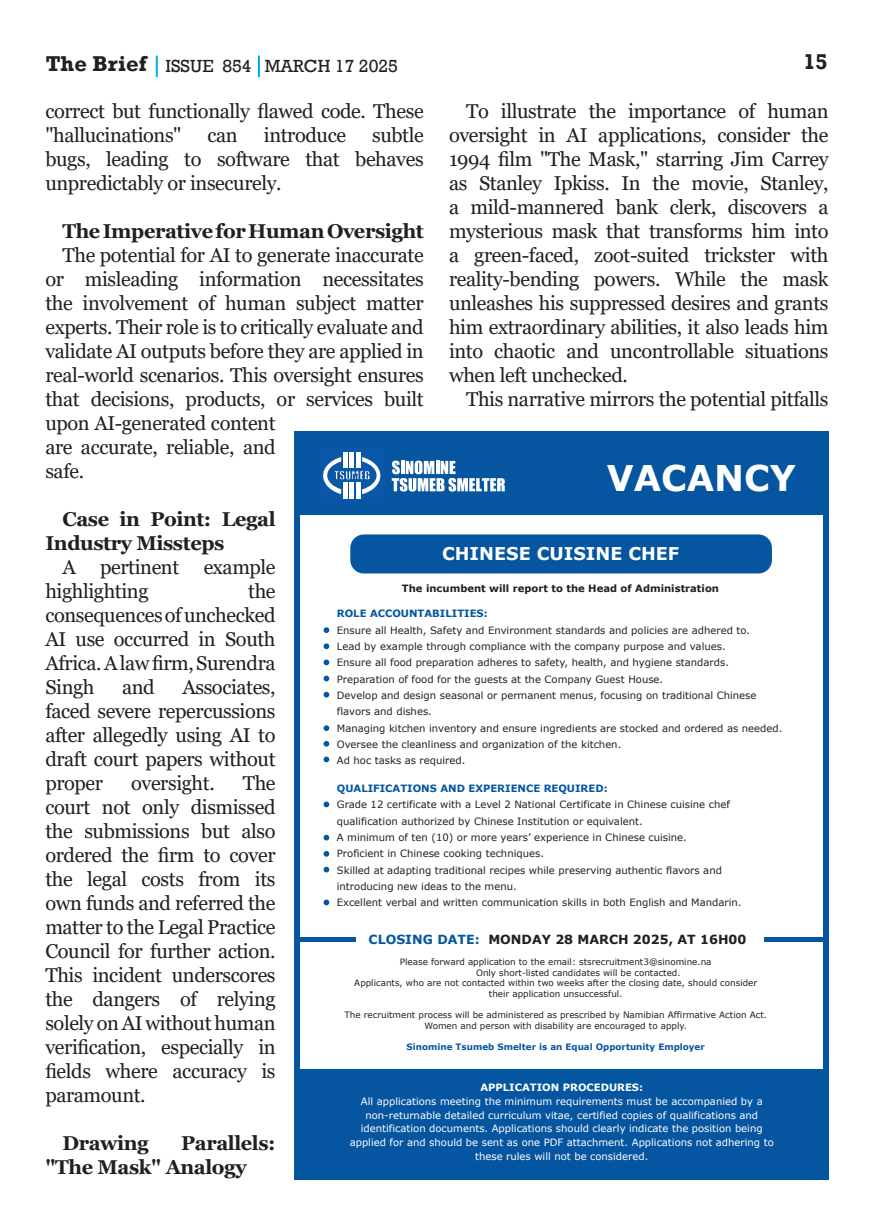
<style>
.page{position:relative;width:874px;height:1225px;background:#fff}
.page>*{position:absolute;margin:0;border:0;box-sizing:border-box;transform-origin:0 0}
.t1{font:700 35.4px "Verdana";color:#fff}
.t2{font:700 22px "Rockwell";color:#231f20}
.t3{font:20px/24px "Georgia";letter-spacing:-.02em;color:#231f20;text-align:justify}
.t4{font:700 20px/24px "Georgia";letter-spacing:-.02em;color:#231f20}
.t5{font:18px "Rockwell";color:#231f20}
.t6{font:700 17.6px "Verdana";color:#fff}
.t7{font:700 12.6px "Verdana";color:#231f20}
.t8{font:10px/16.4px "Verdana";color:#231f20}
.t9{font:10px/13.8px "Verdana";color:#fff;text-align:center}
.t10{font:700 10px "Verdana";color:#231f20}
.t11{font:8.8px/10.6px "Verdana";color:#231f20;text-align:center}
.t12{font:700 8.8px "Verdana";color:#0555a1}
.s1{font-weight:700;font-size:22px}
.s2{font-weight:700;color:#0555a1}
.s3{color:#0555a1}
.s4{font-weight:700}
</style>
<div class="page">
<hr style="left:156px;top:56px;width:2px;height:21px;background:#00aeef">
<hr style="left:258px;top:56px;width:2px;height:21px;background:#00aeef">
<div style="left:294px;top:432px;width:534px;height:83px;background:#0555a1"></div>
<div style="left:294px;top:1068px;width:534px;height:111px;background:#0555a1"></div>
<div style="left:318px;top:447px;width:67px;height:57px;background:#0a56a7;border-radius:3px"></div>
<hr style="left:343px;top:452px;width:4px;height:47px;background:#fff">
<hr style="left:349px;top:452px;width:4px;height:47px;background:#fff">
<hr style="left:356px;top:452px;width:4px;height:47px;background:#fff">
<svg style="left:323px;top:457px;width:57px;height:37px"></svg>
<svg style="left:391px;top:460px;width:113px;height:31px"></svg>
<div style="left:294px;top:432px;width:6px;height:686px;background:#0555a1"></div>
<div style="left:822px;top:432px;width:6px;height:686px;background:#0555a1"></div>
<hr style="left:764px;top:937px;width:61px;height:4px;background:#0555a1">
<hr style="left:294px;top:937px;width:61px;height:4px;background:#0555a1">
<div style="left:350px;top:534px;width:421px;height:39px;background:#0555a1;border-radius:14px"></div>
<svg style="left:323px;top:627px;width:6px;height:6px"></svg>
<svg style="left:323px;top:643px;width:6px;height:6px"></svg>
<svg style="left:323px;top:659px;width:6px;height:6px"></svg>
<svg style="left:323px;top:675px;width:6px;height:6px"></svg>
<svg style="left:323px;top:692px;width:6px;height:5px"></svg>
<svg style="left:323px;top:725px;width:6px;height:6px"></svg>
<svg style="left:323px;top:741px;width:6px;height:5px"></svg>
<svg style="left:323px;top:756px;width:6px;height:6px"></svg>
<svg style="left:323px;top:801px;width:6px;height:6px"></svg>
<svg style="left:323px;top:834px;width:6px;height:6px"></svg>
<svg style="left:323px;top:851px;width:6px;height:5px"></svg>
<svg style="left:323px;top:866px;width:6px;height:6px"></svg>
<svg style="left:323px;top:899px;width:6px;height:6px"></svg>
<p class="t5" style="left:46px;top:56px;width:353px"><span class="s1">The Brief</span> ISSUE 854 MARCH 17 2025</p>
<p class="t2" style="left:803px;top:48px;width:26px">15</p>
<p class="t3" style="left:45px;top:99px;width:379px">correct but functionally flawed code. These "hallucinations"</p>
<p class="t3" style="left:449px;top:99px;width:381px;text-indent:17px">To illustrate the importance of human oversight in AI applications, consider the 1994 film "The Mask," starring Jim Carrey as Stanley Ipkiss. In the movie, Stanley, a mild-mannered bank clerk, discovers a mysterious mask that transforms him into a green-faced, zoot-suited trickster with reality-bending powers. While the mask unleashes his suppressed desires and grants him extraordinary abilities, it also leads him into chaotic and uncontrollable situations when left unchecked.</p>
<p class="t3" style="left:466px;top:387px;width:364px">This narrative mirrors the potential pitfalls</p>
<p class="t3" style="left:45px;top:123px;width:379px;text-indent:326px">subtle bugs, leading to software that behaves unpredictably or insecurely.</p>
<p class="t4" style="left:62px;top:219px;width:363px">The Imperative for Human Oversight</p>
<p class="t3" style="left:45px;top:243px;width:379px;text-align:left;text-indent:17px">The potential for AI to generate inaccurate or misleading information necessitates the involvement of human subject matter experts. Their role is to critically evaluate and validate AI outputs before they are applied in real-world scenarios. This oversight ensures that decisions, products, or services built upon AI-generated content<br>are accurate, reliable, and<br>safe.</p>
<p class="t4" style="left:45px;top:507px;width:231px;text-indent:17px">Case in Point: Legal<br>Industry Missteps</p>
<p class="t3" style="left:45px;top:555px;width:231px;text-indent:17px">A pertinent example highlighting</p>
<p class="t3" style="left:207px;top:123px;width:32px">can</p>
<p class="t3" style="left:264px;top:123px;width:84px">introduce</p>
<p class="t1" style="left:606px;top:453px;width:191px">VACANCY</p>
<p class="t6" style="left:442px;top:541px;width:238px">CHINESE CUISINE CHEF</p>
<p class="t10" style="left:401px;top:581px;width:318px">The incumbent will report to the Head of Administration</p>
<p class="t8" style="left:337px;top:605px;width:447px"><span class="s2">ROLE ACCOUNTABILITIES:<br></span>Ensure all Health, Safety and Environment standards and policies are adhered to.<br>Lead by example through compliance with the company purpose and values.<br>Ensure all food preparation adheres to safety, health, and hygiene standards.<br>Preparation of food for the guests at the Company Guest House.<br>Develop and design seasonal or permanent menus, focusing on traditional Chinese flavors and dishes.<br>Managing kitchen inventory and ensure ingredients are stocked and ordered as needed.<br>Oversee the cleanliness and organization of the kitchen.<br>Ad hoc tasks as required.</p>
<p class="t8" style="left:337px;top:780px;width:406px"><span class="s2">QUALIFICATIONS AND EXPERIENCE REQUIRED:<br></span>Grade 12 certificate with a Level 2 National Certificate in Chinese cuisine chef qualification authorized by Chinese Institution or equivalent.<br>A minimum of ten (10) or more years’ experience in Chinese cuisine.<br>Proficient in Chinese cooking techniques.<br>Skilled at adapting traditional recipes while preserving authentic flavors and introducing new ideas to the menu.<br>Excellent verbal and written communication skills in both English and Mandarin.</p>
<p class="t3" style="left:45px;top:579px;width:232px;text-indent:203px">the consequences of unchecked AI use occurred in South Africa. A law firm, Surendra Singh</p>
<p class="t3" style="left:122px;top:675px;width:34px">and</p>
<p class="t3" style="left:45px;top:675px;width:231px;text-indent:137px">Associates, faced severe repercussions after allegedly using AI to draft court papers without proper</p>
<p class="t3" style="left:45px;top:771px;width:231px;text-indent:197px">The court not only dismissed the submissions but also ordered the firm to cover the legal costs from its own funds and referred the matter to the Legal Practice Council for further action.<br>This incident underscores the dangers of relying solely on AI without human verification, especially in fields where accuracy is paramount.</p>
<p class="t4" style="left:62px;top:1131px;width:88px">Drawing</p>
<p class="t3" style="left:131px;top:771px;width:85px">oversight.</p>
<p class="t7" style="left:368px;top:930px;width:379px"><span class="s3">CLOSING DATE:</span> MONDAY 28 MARCH 2025, AT 16H00</p>
<p class="t11" style="left:399px;top:956px;width:313px">Please forward application to the email: stsrecruitment3@sinomine.na</p>
<p class="t11" style="left:476px;top:967px;width:206px">Only short-listed candidates will be contacted.</p>
<p class="t11" style="left:354px;top:977px;width:404px">Applicants, who are not contacted within two weeks after the closing date, should consider</p>
<p class="t11" style="left:488px;top:988px;width:135px">their application unsuccessful.</p>
<p class="t11" style="left:344px;top:1009px;width:424px">The recruitment process will be administered as prescribed by Namibian Affirmative Action Act.<br>Women and person with disability are encouraged to apply.</p>
<p class="t12" style="left:406px;top:1040px;width:299px">Sinomine Tsumeb Smelter is an Equal Opportunity Employer</p>
<p class="t9" style="left:349px;top:1080px;width:425px"><span class="s4">APPLICATION PROCEDURES:<br></span>All applications meeting the minimum requirements must be accompanied by a non-returnable detailed curriculum vitae, certified copies of qualifications and identification documents. Applications should clearly indicate the position being applied for and should be sent as one PDF attachment. Applications not adhering to these rules will not be considered.</p>
<p class="t4" style="left:45px;top:1131px;width:232px;text-indent:136px">Parallels: "The Mask" Analogy</p>
</div>
